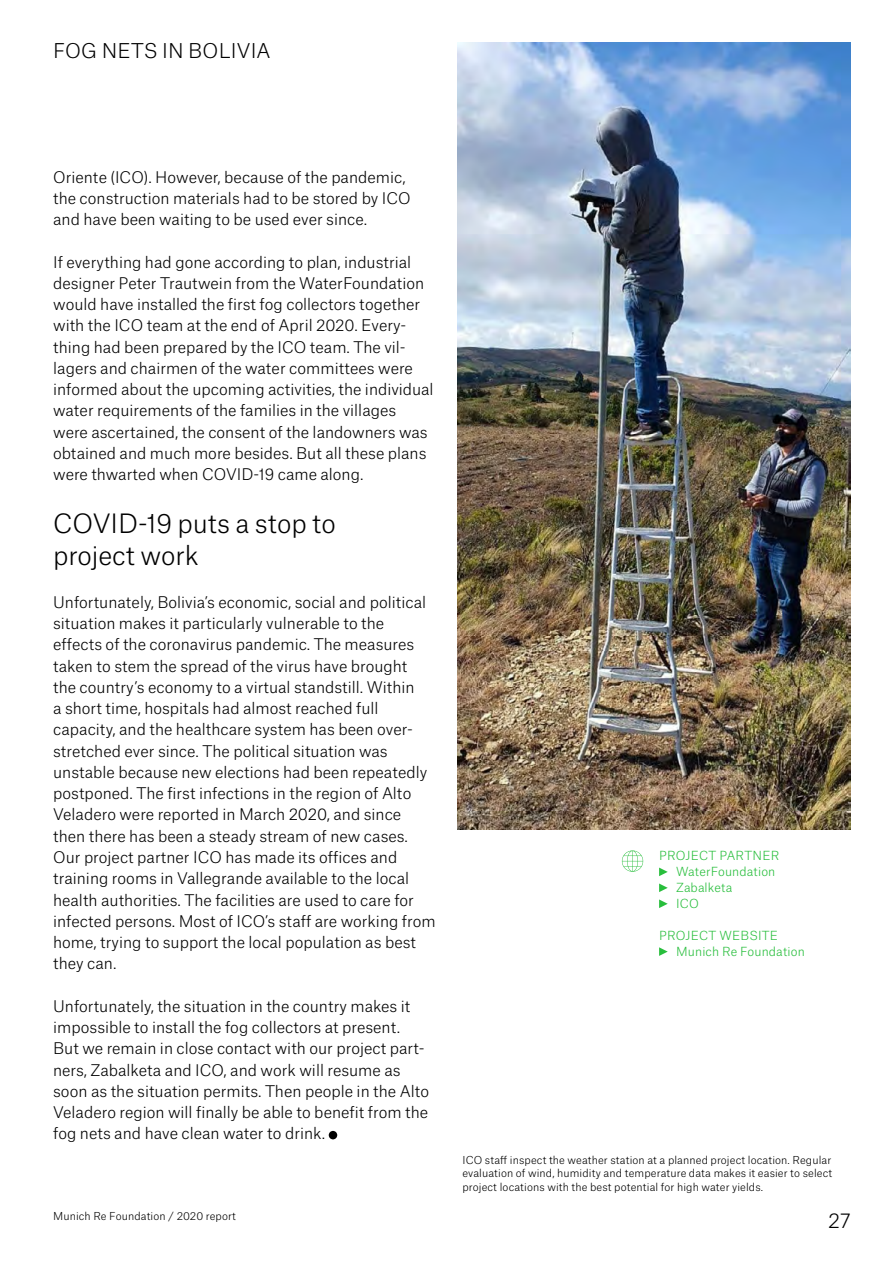
<style>
.page{position:relative;width:893px;height:1263px;background:#fff}
.page>*{position:absolute;margin:0;border:0;box-sizing:border-box;transform-origin:0 0}
.MRS_17_7_5mm{font:300 25.5px/32px "Munich Re";letter-spacing:-.005em;color:#000}
.MRS_13_6_25mm{font:300 19.5px "Munich Re";letter-spacing:.01em;color:#000}
.MRS_10_25_5mm{font:300 15.3px/21.3px "Munich Re";color:#000}
.MRS_8_3_75mm_Hyperli{font:300 12px "Munich Re";letter-spacing:.01em;color:#28be3c}
.MRS_8_3_75mm{font:300 12px "Munich Re";letter-spacing:.02em;color:#28be3c}
.MRS_7_3_125mm{font:300 10.5px/13.4px "Munich Re";letter-spacing:.01em;color:#000;text-align:justify}
</style>
<div class="page">
<img style="left:457px;top:43px;width:393px;height:786px">
<div style="left:329px;top:1131px;width:8px;height:8px;background:#000;border-radius:50%"></div>
<svg style="left:659px;top:867px;width:9px;height:9px"></svg>
<svg style="left:659px;top:883px;width:9px;height:9px"></svg>
<svg style="left:659px;top:899px;width:9px;height:9px"></svg>
<svg style="left:659px;top:947px;width:9px;height:9px"></svg>
<svg style="left:622px;top:850px;width:21px;height:22px"></svg>
<p class="MRS_13_6_25mm" style="left:53px;top:36px;width:219px">FOG NETS IN BOLIVIA</p>
<p class="MRS_10_25_5mm" style="left:53px;top:165px;width:359px">Oriente (ICO). However, because of the pandemic, the construction materials had to be stored by ICO and have been waiting to be used ever since.</p>
<p class="MRS_10_25_5mm" style="left:53px;top:250px;width:382px">If everything had gone according to plan, industrial designer Peter Trautwein from the WaterFoundation would have installed the first fog collectors together with the ICO team at the end of April 2020. Every&shy;thing had been prepared by the ICO team. The vil&shy;lagers and chairmen of the water committees were informed about the upcoming activities, the individual water requirements of the families in the villages were ascertained, the consent of the landowners was obtained and much more besides. But all these plans were thwarted when COVID-19 came along.</p>
<p class="MRS_17_7_5mm" style="left:53px;top:505px;width:284px">COVID-19 puts a stop to project work</p>
<p class="MRS_10_25_5mm" style="left:53px;top:590px;width:384px">Unfortunately, Bolivia’s economic, social and political situation makes it particularly vulnerable to the effects of the coronavirus pandemic. The measures taken to stem the spread of the virus have brought<br>the country’s economy to a virtual standstill. Within<br>a short time, hospitals had almost reached full capacity, and the healthcare system has been over&shy;stretched ever since. The political situation was unstable because new elections had been repeatedly postponed. The first infections in the region of Alto Veladero were reported in March 2020, and since then there has been a steady stream of new cases.<br>Our project partner ICO has made its offices and training rooms in Vallegrande available to the local health authorities. The facilities are used to care for infected persons. Most of ICO’s staff are working from home, trying to support the local population as best they can.</p>
<p class="MRS_10_25_5mm" style="left:53px;top:994px;width:377px">Unfortunately, the situation in the country makes it impossible to install the fog collectors at present.<br>But we remain in close contact with our project part&shy;ners, Zabalketa and ICO, and work will resume as soon as the situation permits. Then people in the Alto Veladero region will finally be able to benefit from the fog nets and have clean water to drink.</p>
<p class="MRS_8_3_75mm" style="left:659px;top:846px;width:122px">PROJECT PARTNER</p>
<p class="MRS_8_3_75mm_Hyperli" style="left:676px;top:862px;width:101px">WaterFoundation</p>
<p class="MRS_8_3_75mm_Hyperli" style="left:676px;top:878px;width:58px">Zabalketa</p>
<p class="MRS_8_3_75mm_Hyperli" style="left:676px;top:894px;width:24px">ICO</p>
<p class="MRS_8_3_75mm_Hyperli" style="left:659px;top:926px;width:120px">PROJECT WEBSITE</p>
<p class="MRS_8_3_75mm_Hyperli" style="left:676px;top:942px;width:130px">Munich Re Foundation</p>
<p class="MRS_7_3_125mm" style="left:462px;top:1152px;width:371px">ICO staff inspect the weather station at a planned project location. Regular evaluation of wind, humidity and temperature data makes it easier to select project locations with the best potential for high water yields.</p>
<p class="MRS_7_3_125mm" style="left:53px;top:1209px;width:184px">Munich Re Foundation / 2020 report</p>
<p class="MRS_13_6_25mm" style="left:828px;top:1205px;width:24px">27</p>
</div>
